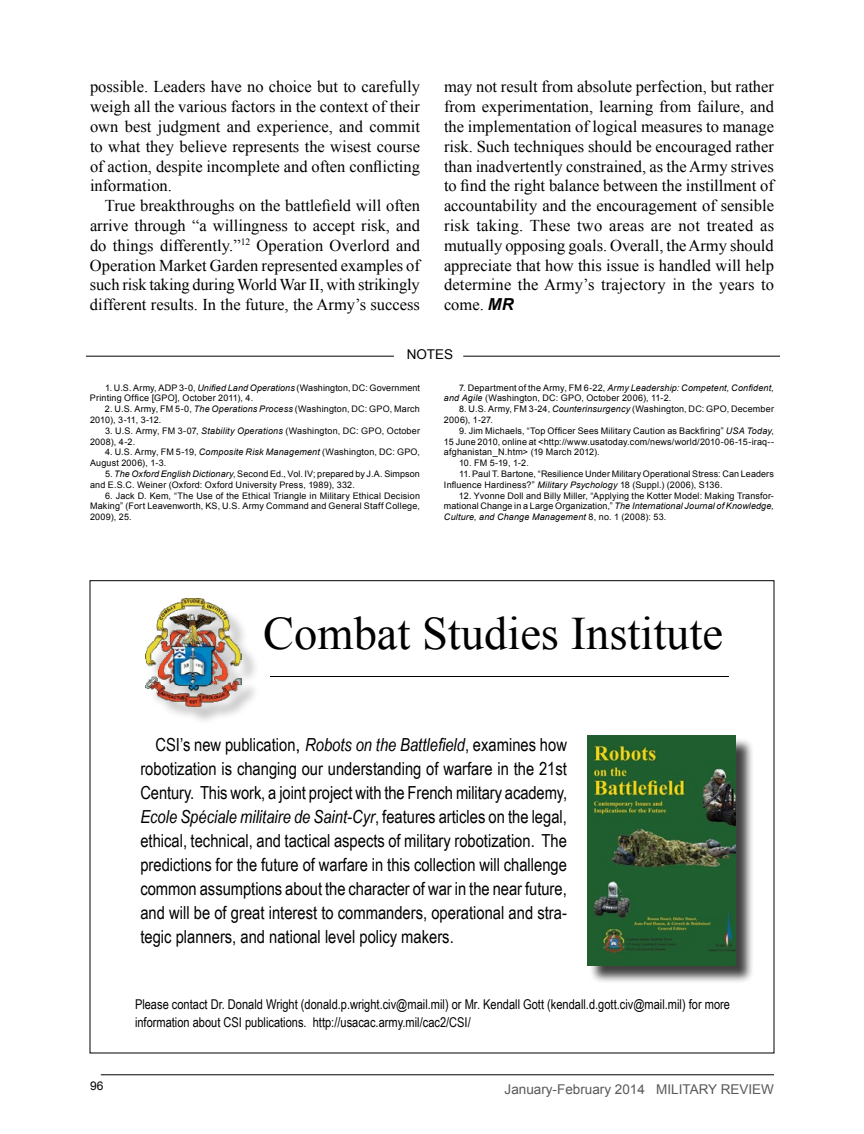
<style>
.page{position:relative;width:864px;height:1134px;background:#fff}
.page>*{position:absolute;margin:0;border:0;box-sizing:border-box;transform-origin:0 0}
.t1{font:46.5px "Times New Roman";color:#000}
.t2{font:18px/24px "Arial Narrow";color:#000;text-align:justify}
.t3{font:16.5px/19.8px "Times New Roman";color:#000;text-align:justify}
.t4{font:13.5px/18px "Arial Narrow";color:#000}
.t5{font:13.5px "Arial";color:#58595b}
.t6{font:13.5px "Arial";color:#000}
.t7{font:12px "Arial";color:#000}
.t8{font:9px/10.8px "Arial";letter-spacing:.02em;color:#000}
.s1{font-family:"Arial";font-weight:700;font-style:italic}
.s2{font-style:italic}
.s3{font-family:"Arial"}
</style>
<div class="page">
<hr style="left:101px;top:1075px;width:673px;height:1px;background:#000">
<div style="left:589px;top:738px;width:166px;height:246px;background:#000;opacity:.75"></div>
<img style="left:587px;top:736px;width:149px;height:229px">
<div style="left:148px;top:601px;width:113px;height:124px;background:#000;opacity:.24"></div>
<img style="left:146px;top:598px;width:96px;height:108px">
<hr style="left:270px;top:676px;width:459px;height:1px;background:#000">
<hr style="left:86px;top:356px;width:308px;height:1px;background:#000">
<hr style="left:463px;top:356px;width:317px;height:1px;background:#000">
<p class="t3" style="left:90px;top:77px;width:332px">possible. Leaders have no choice but to carefully weigh all the various factors in the context of their own best judgment and experience, and commit to what they believe represents the wisest course of action, despite incomplete and often conflicting information.</p>
<p class="t3" style="left:90px;top:196px;width:332px;text-indent:15px">True breakthroughs on the battlefield will often arrive through “a willingness to accept risk, and do things differently.”<sup>12</sup> Operation Overlord and Operation Market Garden represented examples of such risk taking during World War II, with strikingly different results. In the future, the Army’s success</p>
<p class="t3" style="left:444px;top:77px;width:332px">may not result from absolute perfection, but rather from experimentation, learning from failure, and the implementation of logical measures to manage risk. Such techniques should be encouraged rather than inadvertently constrained, as the Army strives to find the right balance between the instillment of accountability and the encouragement of sensible risk taking. These two areas are not treated as mutually opposing goals. Overall, the Army should appreciate that how this issue is handled will help determine the Army’s trajectory in the years to come. <span class="s1">MR</span></p>
<h3 class="t6" style="left:407px;top:346px;width:48px">NOTES</h3>
<p class="t8" style="left:444px;top:382px;width:331px;text-indent:15px">7. Department of the Army, FM 6-22, <span class="s2">Army Leadership: Competent, Confident, and Agile</span> (Washington, DC: GPO, October 2006), 11-2.</p>
<p class="t8" style="left:444px;top:404px;width:332px;text-indent:15px">8. U.S. Army, FM 3-24, <span class="s2">Counterinsurgency</span> (Washington, DC: GPO, December<br>2006), 1-27.</p>
<p class="t8" style="left:444px;top:425px;width:332px;text-align:justify;text-indent:15px">9. Jim Michaels, “Top Officer Sees Military Caution as Backfiring” <span class="s2">USA Today</span>, 15 June 2010, online at &lt;http://www.usatoday.com/news/world/2010-06-15-iraq-- afghanistan_N.htm&gt; (19 March 2012).</p>
<p class="t8" style="left:459px;top:458px;width:71px">10. FM 5-19, 1-2.</p>
<p class="t8" style="left:444px;top:468px;width:331px;text-indent:15px">11. Paul T. Bartone, “Resilience Under Military Operational Stress: Can Leaders<br>Influence Hardiness?” <span class="s2">Military Psychology</span> 18 (Suppl.) (2006), S136.</p>
<p class="t8" style="left:444px;top:490px;width:332px;text-align:justify;text-indent:15px">12. Yvonne Doll and Billy Miller, “Applying the Kotter Model: Making Transfor&shy;mational Change in a Large Organization,” <span class="s2">The International Journal of Knowledge, Culture, and Change Management</span> 8, no. 1 (2008): 53.</p>
<p class="t8" style="left:90px;top:382px;width:332px;text-indent:15px">1. U.S. Army, ADP 3-0, <span class="s2">Unified Land Operations</span> (Washington, DC: Government<br>Printing Office [GPO], October 2011), 4.</p>
<p class="t8" style="left:90px;top:404px;width:331px;text-indent:15px">2. U.S. Army, FM 5-0, <span class="s2">The Operations Process</span> (Washington, DC: GPO, March<br>2010), 3-11, 3-12.</p>
<p class="t8" style="left:90px;top:425px;width:332px;text-indent:15px">3. U.S. Army, FM 3-07, <span class="s2">Stability Operations</span> (Washington, DC: GPO, October<br>2008), 4-2.</p>
<p class="t8" style="left:90px;top:447px;width:332px;text-indent:15px">4. U.S. Army, FM 5-19, <span class="s2">Composite Risk Management</span> (Washington, DC: GPO,<br>August 2006), 1-3.</p>
<p class="t8" style="left:90px;top:468px;width:331px;text-indent:15px">5. <span class="s2">The Oxford English Dictionary</span>, Second Ed., Vol. IV; prepared by J.A. Simpson and E.S.C. Weiner (Oxford: Oxford University Press, 1989), 332.</p>
<p class="t8" style="left:90px;top:490px;width:332px;text-align:justify;text-indent:15px">6. Jack D. Kem, “The Use of the Ethical Triangle in Military Ethical Decision Making” (Fort Leavenworth, KS, U.S. Army Command and General Staff College, 2009), 25.</p>
<h1 class="t1" style="left:263px;top:603px;width:461px">Combat Studies Institute</h1>
<p class="t2" style="left:140px;top:732px;width:428px;text-indent:15px">CSI’s new publication<span class="s3">,</span> <span class="s2">Robots on the Battlefield</span>, examines how robotization is changing our understanding of warfare in the 21st Century. This work, a joint project with the French military academy, <span class="s2">Ecole Spéciale militaire de Saint-Cyr</span>, features articles on the legal, ethical, technical, and tactical aspects of military robotization. The predictions for the future of warfare in this collection will challenge common assumptions about the character of war in the near future, and will be of great interest to commanders, operational and stra&shy;tegic planners, and national level policy makers.</p>
<h3 class="t4" style="left:135px;top:995px;width:597px">Please contact Dr. Donald Wright (donald.p.wright.civ@mail.mil) or Mr. Kendall Gott (kendall.d.gott.civ@mail.mil) for more information about CSI publications. http://usacac.army.mil/cac2/CSI/</h3>
<h3 class="t7" style="left:90px;top:1078px;width:15px">96</h3>
<h3 class="t5" style="left:505px;top:1080px;width:271px">January-February 2014 MILITARY REVIEW</h3>
</div>
